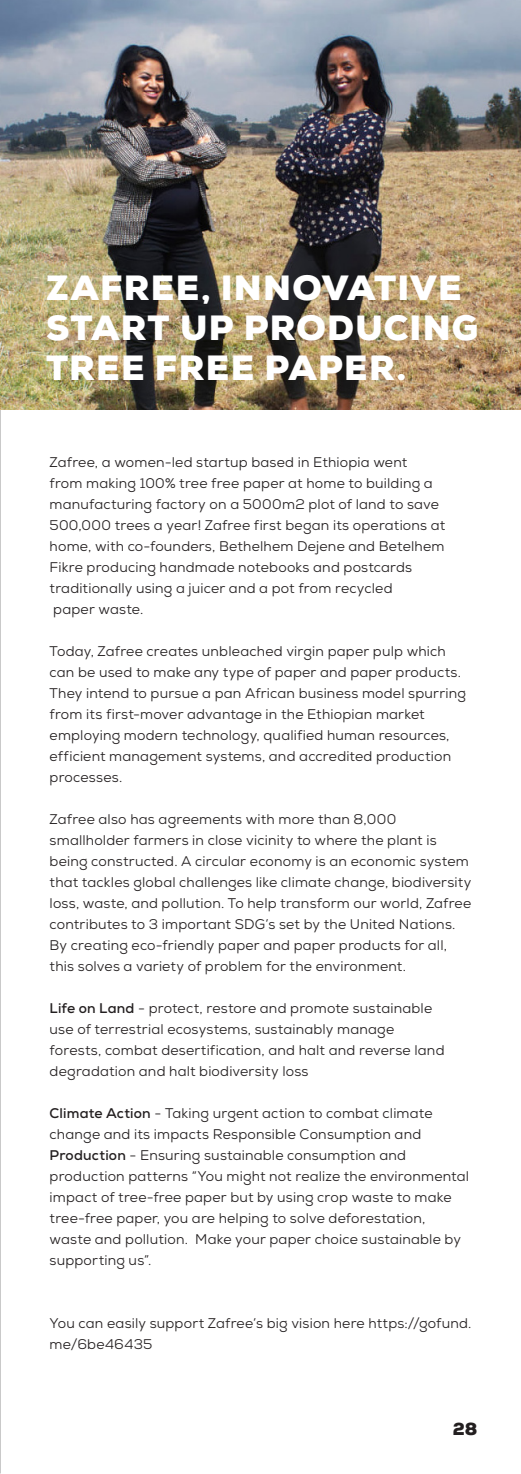
<style>
.page{position:relative;width:521px;height:1474px;background:#fff}
.page>*{position:absolute;margin:0;border:0;box-sizing:border-box;transform-origin:0 0}
.t1{font:900 35px/40.2px "Nexa";letter-spacing:.035em;color:#fff}
.t2{font:900 17.5px "Nexa";color:#231f20}
.t3{font:14px/21px "Nexa";letter-spacing:.015em;color:#231f20}
.s1{font-weight:700}
</style>
<div class="page">
<img style="left:0;top:0;width:521px;height:409px">
<p class="t1" style="left:46px;top:267px;width:434px">ZAFREE, INNOVATIVE<br>START UP PRODUCING<br>TREE FREE PAPER.</p>
<p class="t3" style="left:50px;top:451px;width:397px">Zafree, a women-led startup based in Ethiopia went<br>from making 100% tree free paper at home to building a manufacturing factory on a 5000m2 plot of land to save 500,000 trees a year! Zafree first began its operations at home, with co-founders, Bethelhem Dejene and Betelhem Fikre producing handmade notebooks and postcards traditionally using a juicer and a pot from recycled</p>
<p class="t3" style="left:53px;top:598px;width:91px">paper waste.</p>
<p class="t3" style="left:50px;top:640px;width:398px">Today, Zafree creates unbleached virgin paper pulp which</p>
<p class="t3" style="left:50px;top:661px;width:418px">can be used to make any type of paper and paper products.<br>They intend to pursue a pan African business model spurring from its first-mover advantage in the Ethiopian market employing modern technology, qualified human resources, efficient management systems, and accredited production processes.</p>
<p class="t3" style="left:50px;top:808px;width:423px">Zafree also has agreements with more than 8,000 smallholder farmers in close vicinity to where the plant is being constructed. A circular economy is an economic system that tackles global challenges like climate change, biodiversity loss, waste, and pollution. To help transform our world, Zafree contributes to 3 important SDG’s set by the United Nations.<br>By creating eco-friendly paper and paper products for all, this solves a variety of problem for the environment.</p>
<p class="t3" style="left:50px;top:997px;width:396px"><span class="s1">Life on Land</span> - protect, restore and promote sustainable use of terrestrial ecosystems, sustainably manage forests, combat desertification, and halt and reverse land degradation and halt biodiversity loss</p>
<p class="t3" style="left:50px;top:1102px;width:384px"><span class="s1">Climate Action</span> - Taking urgent action to combat climate change and its impacts Responsible Consumption and</p>
<p class="t3" style="left:50px;top:1144px;width:421px"><span class="s1">Production</span> - Ensuring sustainable consumption and production patterns “You might not realize the environmental impact of tree-free paper but by using crop waste to make tree-free paper, you are helping to solve deforestation, waste and pollution. Make your paper choice sustainable by supporting us”.</p>
<p class="t3" style="left:50px;top:1312px;width:423px">You can easily support Zafree’s big vision here https://gofund. me/6be46435</p>
<p class="t2" style="left:453px;top:1417px;width:26px">28</p>
</div>
